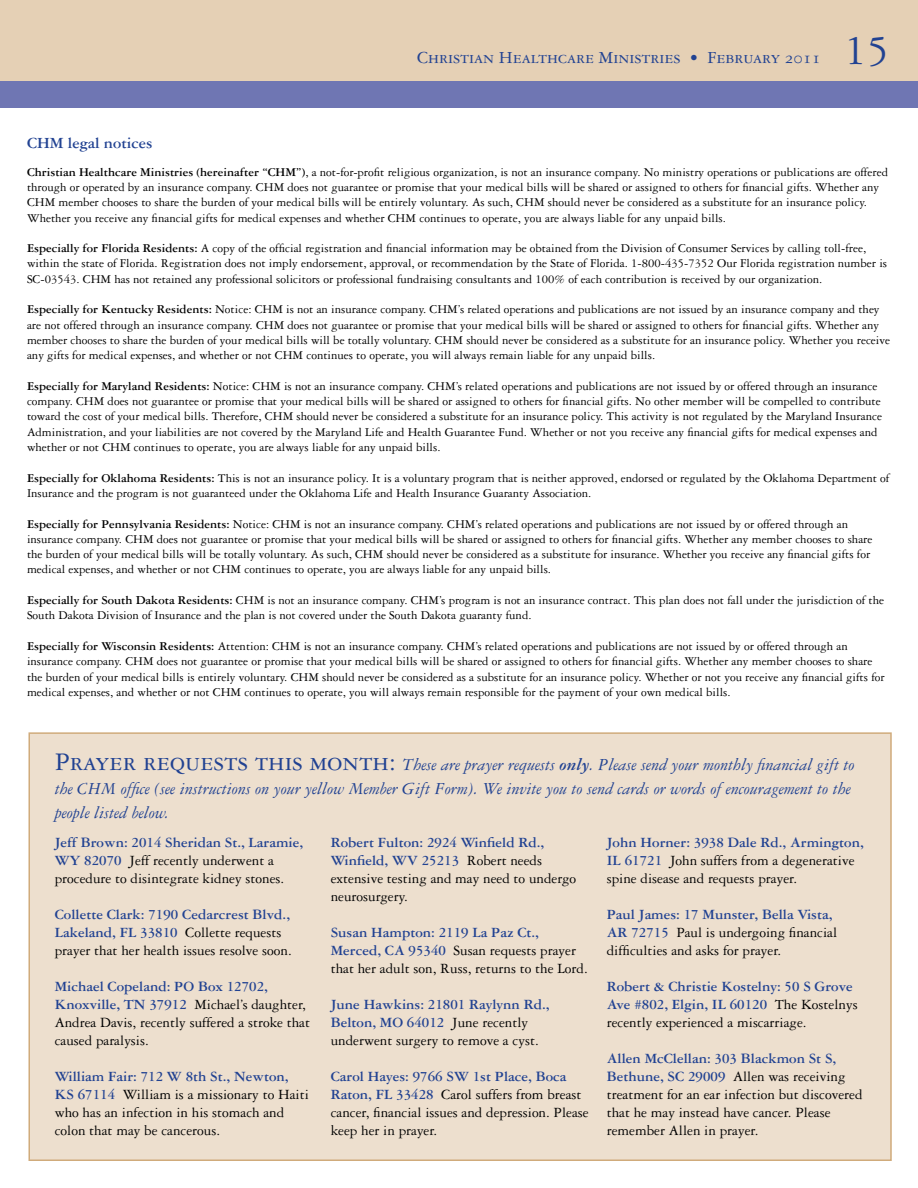
<style>
.page{position:relative;width:918px;height:1188px;background:#fff}
.page>*{position:absolute;margin:0;border:0;box-sizing:border-box;transform-origin:0 0}
.t1{font:45px "Garamond Three";color:#214292}
.t2{font:italic 18px/24px "Garamond Three";color:#214292}
.t3{font:18px "Garamond Three SC";color:#214292}
.t4{font:700 16.5px "Garamond Three";color:#214292}
.t5{font:15px/18px "Garamond Three";color:#000}
.t6{font:700 15px/18px "Garamond Three";color:#214292}
.t7{font:12.75px/15.3px "Garamond Three";color:#000}
.s1{font-weight:700}
.s2{font-family:"Garamond Three SC";font-style:normal;font-size:27px}
.s3{font-weight:700;color:#214292}
.s4{font-weight:400;color:#000}
</style>
<div class="page">
<div style="left:28px;top:732px;width:864px;height:429px;background:#eddfce;border:2px solid #d0ab7b"></div>
<div style="left:0;top:0;width:918px;height:81px;background:#e5d0b5"></div>
<div style="left:0;top:81px;width:918px;height:27px;background:#6f76b3"></div>
<p class="t4" style="left:27px;top:134px;width:127px">CHM legal notices</p>
<h2 class="t3" style="left:417px;top:48px;width:405px">Christian Healthcare Ministries • February 2011</h2>
<h1 class="t1" style="left:845px;top:26px;width:46px">15</h1>
<p class="t7" style="left:27px;top:164px;width:863px"><span class="s1">Christian Healthcare Ministries (hereinafter “CHM”)</span>, a not-for-profit religious organization, is not an insurance company. No ministry operations or publications are offered through or operated by an insurance company. CHM does not guarantee or promise that your medical bills will be shared or assigned to others for financial gifts. Whether any CHM member chooses to share the burden of your medical bills will be entirely voluntary. As such, CHM should never be considered as a substitute for an insurance policy.<br>Whether you receive any financial gifts for medical expenses and whether CHM continues to operate, you are always liable for any unpaid bills.</p>
<p class="t7" style="left:27px;top:241px;width:862px"><span class="s1">Especially for Florida Residents:</span> A copy of the official registration and financial information may be obtained from the Division of Consumer Services by calling toll-free, within the state of Florida. Registration does not imply endorsement, approval, or recommendation by the State of Florida. 1-800-435-7352 Our Florida registration number is<br>SC-03543. CHM has not retained any professional solicitors or professional fundraising consultants and 100% of each contribution is received by our organization.</p>
<p class="t7" style="left:27px;top:302px;width:865px"><span class="s1">Especially for Kentucky Residents:</span> Notice: CHM is not an insurance company. CHM’s related operations and publications are not issued by an insurance company and they are not offered through an insurance company. CHM does not guarantee or promise that your medical bills will be shared or assigned to others for financial gifts. Whether any member chooses to share the burden of your medical bills will be totally voluntary. CHM should never be considered as a substitute for an insurance policy. Whether you receive any gifts for medical expenses, and whether or not CHM continues to operate, you will always remain liable for any unpaid bills.</p>
<p class="t7" style="left:27px;top:378px;width:857px"><span class="s1">Especially for Maryland Residents:</span> Notice: CHM is not an insurance company. CHM’s related operations and publications are not issued by or offered through an insurance company. CHM does not guarantee or promise that your medical bills will be shared or assigned to others for financial gifts. No other member will be compelled to contribute toward the cost of your medical bills. Therefore, CHM should never be considered a substitute for an insurance policy. This activity is not regulated by the Maryland Insurance Administration, and your liabilities are not covered by the Maryland Life and Health Guarantee Fund. Whether or not you receive any financial gifts for medical expenses and whether or not CHM continues to operate, you are always liable for any unpaid bills.</p>
<p class="t7" style="left:27px;top:470px;width:864px"><span class="s1">Especially for Oklahoma Residents:</span> This is not an insurance policy. It is a voluntary program that is neither approved, endorsed or regulated by the Oklahoma Department of<br>Insurance and the program is not guaranteed under the Oklahoma Life and Health Insurance Guaranty Association.</p>
<p class="t7" style="left:27px;top:516px;width:847px"><span class="s1">Especially for Pennsylvania Residents:</span> Notice: CHM is not an insurance company. CHM’s related operations and publications are not issued by or offered through an insurance company. CHM does not guarantee or promise that your medical bills will be shared or assigned to others for financial gifts. Whether any member chooses to share the burden of your medical bills will be totally voluntary. As such, CHM should never be considered as a substitute for insurance. Whether you receive any financial gifts for medical expenses, and whether or not CHM continues to operate, you are always liable for any unpaid bills.</p>
<p class="t7" style="left:27px;top:592px;width:859px"><span class="s1">Especially for South Dakota Residents:</span> CHM is not an insurance company. CHM’s program is not an insurance contract. This plan does not fall under the jurisdiction of the<br>South Dakota Division of Insurance and the plan is not covered under the South Dakota guaranty fund.</p>
<p class="t7" style="left:27px;top:638px;width:859px"><span class="s1">Especially for Wisconsin Residents:</span> Attention: CHM is not an insurance company. CHM’s related operations and publications are not issued by or offered through an insurance company. CHM does not guarantee or promise that your medical bills will be shared or assigned to others for financial gifts. Whether any member chooses to share the burden of your medical bills is entirely voluntary. CHM should never be considered as a substitute for an insurance policy. Whether or not you receive any financial gifts for medical expenses, and whether or not CHM continues to operate, you will always remain responsible for the payment of your own medical bills.</p>
<p class="t2" style="left:55px;top:753px;width:801px"><span class="s2">Prayer requests this month:</span> These are prayer requests <span class="s1">only</span>. Please send your monthly financial gift to the CHM office (see instructions on your yellow Member Gift Form). We invite you to send cards or words of encouragement to the people listed below.</p>
<p class="t5" style="left:55px;top:833px;width:250px"><span class="s3">Jeff Brown: 2014 Sheridan St., Laramie,<br>WY 82070</span> Jeff recently underwent a procedure to disintegrate kidney stones.</p>
<p class="t5" style="left:55px;top:905px;width:239px"><span class="s3">Collette Clark: 7190 Cedarcrest Blvd.,<br>Lakeland, FL 33810</span> Collette requests prayer that her health issues resolve soon.</p>
<p class="t5" style="left:55px;top:977px;width:257px"><span class="s3">Michael Copeland: PO Box 12702, Knoxville, TN 37912</span> Michael’s daughter, Andrea Davis, recently suffered a stroke that caused paralysis.</p>
<p class="t5" style="left:55px;top:1067px;width:256px"><span class="s3">William Fair: 712 W 8th St., Newton, KS 67114</span> William is a missionary to Haiti who has an infection in his stomach and colon that may be cancerous.</p>
<p class="t5" style="left:331px;top:833px;width:247px"><span class="s3">Robert Fulton: 2924 Winfield Rd.,<br>Winfield, WV 25213</span> Robert needs extensive testing and may need to undergo neurosurgery.</p>
<p class="t5" style="left:331px;top:923px;width:259px"><span class="s3">Susan Hampton: 2119 La Paz Ct.,<br>Merced, CA 95340</span> Susan requests prayer that her adult son, Russ, returns to the Lord.</p>
<p class="t6" style="left:331px;top:995px;width:220px">June Hawkins: 21801 Raylynn Rd.,<br>Belton, MO 64012 <span class="s4">June recently underwent surgery to remove a cyst.</span></p>
<p class="t5" style="left:331px;top:1067px;width:259px"><span class="s3">Carol Hayes: 9766 SW 1st Place, Boca Raton, FL 33428</span> Carol suffers from breast cancer, financial issues and depression. Please keep her in prayer.</p>
<p class="t5" style="left:607px;top:833px;width:259px"><span class="s3">John Horner: 3938 Dale Rd., Armington,<br>IL 61721</span> John suffers from a degenerative spine disease and requests prayer.</p>
<p class="t5" style="left:607px;top:905px;width:232px"><span class="s3">Paul James: 17 Munster, Bella Vista,<br>AR 72715</span> Paul is undergoing financial difficulties and asks for prayer.</p>
<p class="t6" style="left:607px;top:977px;width:252px">Robert &amp; Christie Kostelny: 50 S Grove<br>Ave #802, Elgin, IL 60120 <span class="s4">The Kostelnys recently experienced a miscarriage.</span></p>
<p class="t5" style="left:607px;top:1049px;width:257px"><span class="s3">Allen McClellan: 303 Blackmon St S, Bethune, SC 29009</span> Allen was receiving treatment for an ear infection but discovered that he may instead have cancer. Please remember Allen in prayer.</p>
</div>
